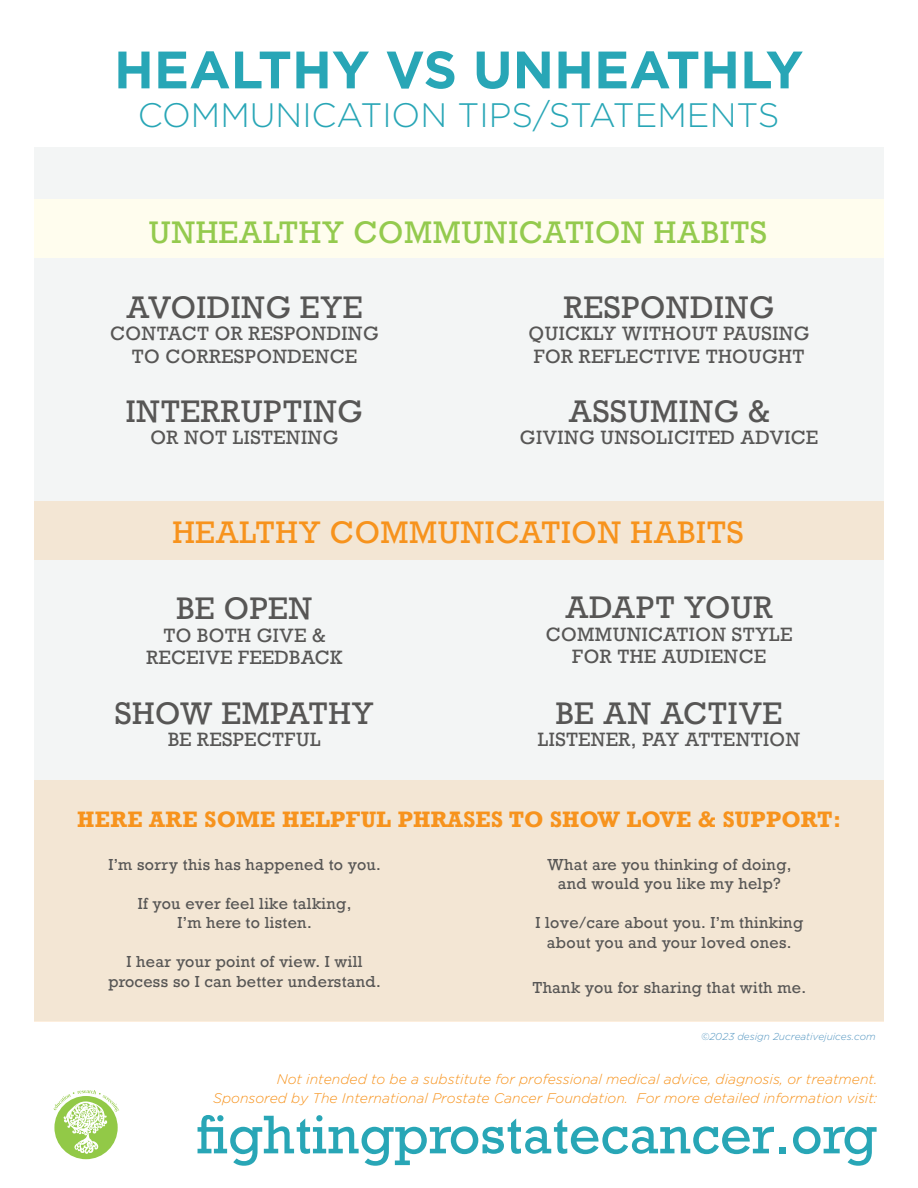
<style>
.page{position:relative;width:918px;height:1188px;background:#fff}
.page>*{position:absolute;margin:0;border:0;box-sizing:border-box;transform-origin:0 0}
.t1{font:700 52.5px "Gotham Pro";color:#28a6b6}
.t2{font:51.15px "Rockwell";color:#28a6b6}
.t3{font:300 33.9px "Gotham";color:#28a6b6}
.t4{font:29.25px "Rockwell";letter-spacing:.02em;color:#575655}
.t5{font:29.25px "Rockwell";letter-spacing:.02em;color:#94ca4e}
.t6{font:29.25px "Rockwell";letter-spacing:.02em;color:#f7931d}
.t7{font:700 21px "Rockwell";letter-spacing:.02em;color:#f7931d}
.t8{font:18.15px/22.5px "Rockwell";letter-spacing:.02em;color:#575655;text-align:center}
.t9{font:15px/19.5px "Rockwell";letter-spacing:.02em;color:#575655;text-align:center}
.t10{font:italic 300 13.95px "Gotham";color:#f7931d}
.t11{font:italic 300 10.05px "Gotham";color:#5295c0}
</style>
<div class="page">
<div style="left:34px;top:148px;width:849px;height:873px;background:#f1f3f3"></div>
<div style="left:34px;top:200px;width:849px;height:58px;background:#fffdee"></div>
<div style="left:34px;top:501px;width:849px;height:58px;background:#f3e6d4"></div>
<div style="left:34px;top:780px;width:849px;height:241px;background:#f3e6d4"></div>
<div style="left:54px;top:1096px;width:64px;height:63px;background:#92c947;border-radius:50%"></div>
<svg style="left:54px;top:1090px;width:65px;height:64px"></svg>
<h1 class="t1" style="left:114px;top:39px;width:691px">HEALTHY VS UNHEATHLY</h1>
<h3 class="t3" style="left:138px;top:97px;width:643px">COMMUNICATION TIPS/STATEMENTS</h3>
<h3 class="t5" style="left:149px;top:214px;width:620px">UNHEALTHY COMMUNICATION HABITS</h3>
<h3 class="t4" style="left:126px;top:289px;width:238px">AVOIDING EYE</h3>
<p class="t8" style="left:110px;top:323px;width:270px">CONTACT OR RESPONDING<br>TO CORRESPONDENCE</p>
<h3 class="t4" style="left:126px;top:393px;width:239px">INTERRUPTING</h3>
<p class="t8" style="left:150px;top:427px;width:190px">OR NOT LISTENING</p>
<h3 class="t4" style="left:564px;top:289px;width:212px">RESPONDING</h3>
<p class="t8" style="left:529px;top:323px;width:283px;text-align:left">QUICKLY WITHOUT PAUSING<br>FOR REFLECTIVE THOUGHT</p>
<h3 class="t4" style="left:569px;top:393px;width:203px">ASSUMING &amp;</h3>
<p class="t8" style="left:520px;top:427px;width:300px">GIVING UNSOLICITED ADVICE</p>
<h3 class="t6" style="left:172px;top:514px;width:573px">HEALTHY COMMUNICATION HABITS</h3>
<h3 class="t4" style="left:177px;top:591px;width:137px">BE OPEN</h3>
<p class="t8" style="left:146px;top:624px;width:198px">TO BOTH GIVE &amp;<br>RECEIVE FEEDBACK</p>
<h3 class="t4" style="left:115px;top:695px;width:261px">SHOW EMPATHY</h3>
<p class="t8" style="left:168px;top:729px;width:154px">BE RESPECTFUL</p>
<h3 class="t4" style="left:565px;top:590px;width:209px">ADAPT YOUR</h3>
<p class="t8" style="left:546px;top:623px;width:248px">COMMUNICATION STYLE<br>FOR THE AUDIENCE</p>
<h3 class="t4" style="left:556px;top:695px;width:228px">BE AN ACTIVE</h3>
<p class="t8" style="left:538px;top:729px;width:264px">LISTENER, PAY ATTENTION</p>
<h3 class="t7" style="left:77px;top:805px;width:765px">HERE ARE SOME HELPFUL PHRASES TO SHOW LOVE &amp; SUPPORT:</h3>
<p class="t9" style="left:108px;top:855px;width:274px">I’m sorry this has happened to you.</p>
<p class="t9" style="left:138px;top:894px;width:215px">If you ever feel like talking,<br>I’m here to listen.</p>
<p class="t9" style="left:108px;top:952px;width:274px">I hear your point of view. I will process so I can better understand.</p>
<p class="t9" style="left:547px;top:855px;width:246px">What are you thinking of doing, and would you like my help?</p>
<p class="t9" style="left:535px;top:913px;width:269px">I love/care about you. I’m thinking about you and your loved ones.</p>
<p class="t9" style="left:533px;top:978px;width:275px">Thank you for sharing that with me.</p>
<p class="t11" style="left:701px;top:1031px;width:176px">©2023 design 2ucreativejuices.com</p>
<p class="t10" style="left:277px;top:1071px;width:602px">Not intended to be a substitute for professional medical advice, diagnosis, or treatment.</p>
<p class="t10" style="left:213px;top:1091px;width:666px">Sponsored by The International Prostate Cancer Foundation. For more detailed information visit:</p>
<h2 class="t2" style="left:196px;top:1103px;width:683px">fightingprostatecancer.org</h2>
</div>
